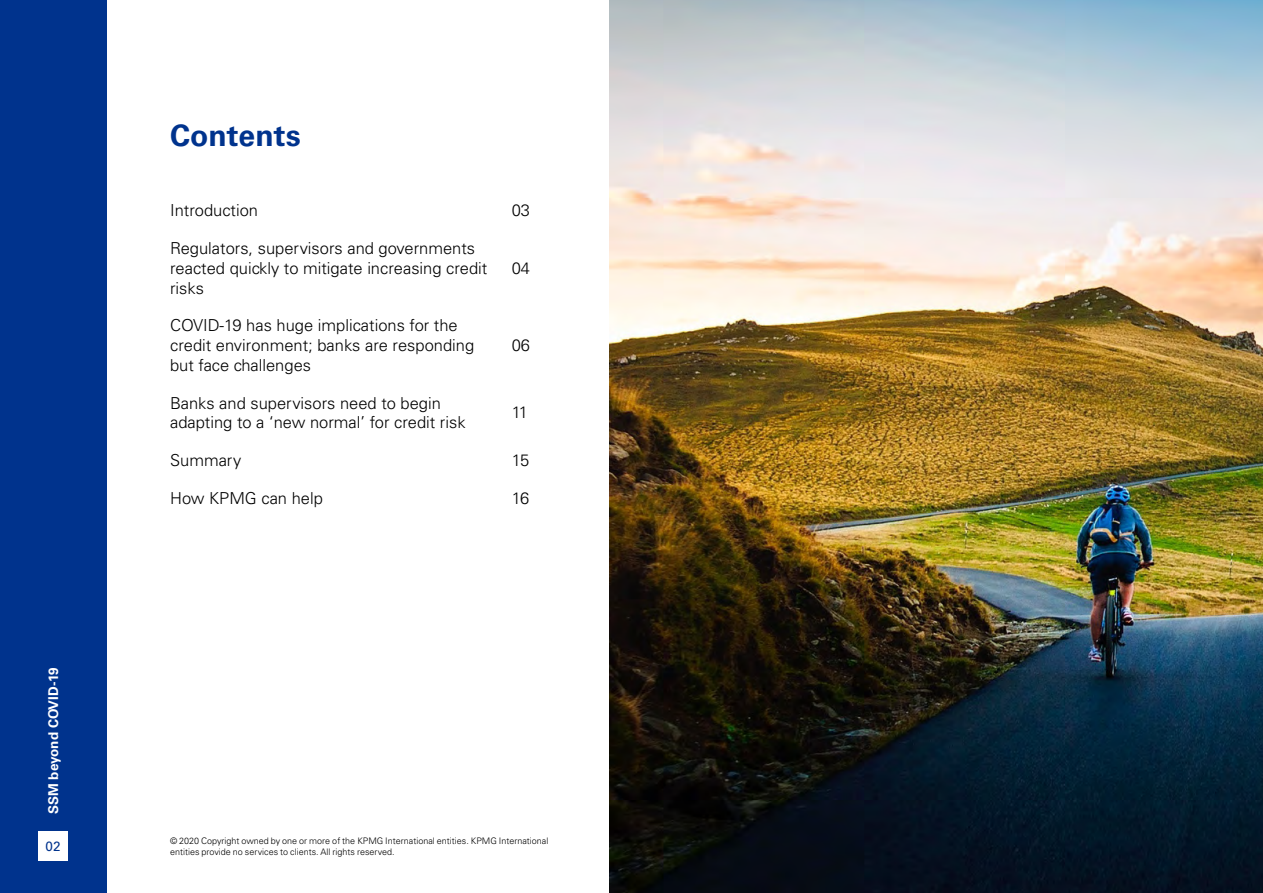
<style>
.page{position:relative;width:1263px;height:893px;background:#fff}
.page>*{position:absolute;margin:0;border:0;box-sizing:border-box;transform-origin:0 0}
.t1{font:700 30px "Univers LT Std";letter-spacing:.005em;color:#00338d}
.t2{font:300 16.5px/19.8px "Univers LT Std";color:#000}
.t3{font:700 13.5px "Univers LT Std";color:#fff}
.t4{font:13.5px "Univers LT Std";color:#00338d}
.t5{font:300 9px/10.5px "Univers LT Std";color:#000}
</style>
<div class="page">
<img style="left:609px;top:0;width:654px;height:893px">
<div style="left:0;top:0;width:106px;height:893px;background:#00338d"></div>
<div style="left:38px;top:831px;width:30px;height:30px;background:#fff"></div>
<h1 class="t1" style="left:170px;top:117px;width:132px">Contents</h1>
<p class="t2" style="left:170px;top:200px;width:90px">Introduction</p>
<p class="t2" style="left:512px;top:200px;width:20px">03</p>
<p class="t2" style="left:170px;top:239px;width:319px">Regulators, supervisors and governments reacted quickly to mitigate increasing credit risks</p>
<p class="t2" style="left:512px;top:258px;width:20px">04</p>
<p class="t2" style="left:170px;top:316px;width:306px">COVID-19 has huge implications for the credit environment; banks are responding but face challenges</p>
<p class="t2" style="left:512px;top:336px;width:20px">06</p>
<p class="t2" style="left:170px;top:393px;width:297px">Banks and supervisors need to begin adapting to a ‘new normal’ for credit risk</p>
<p class="t2" style="left:512px;top:403px;width:18px">11</p>
<p class="t2" style="left:170px;top:450px;width:73px">Summary</p>
<p class="t2" style="left:512px;top:450px;width:19px">15</p>
<p class="t2" style="left:170px;top:488px;width:154px">How KPMG can help</p>
<p class="t2" style="left:512px;top:488px;width:19px">16</p>
<p class="t3" style="left:45px;top:814px;width:148px;rotate:-90deg">SSM beyond COVID-19</p>
<p class="t4" style="left:46px;top:838px;width:17px">02</p>
<p class="t5" style="left:170px;top:836px;width:380px">© 2020 Copyright owned by one or more of the KPMG International entities. KPMG International entities provide no services to clients. All rights reserved.</p>
</div>
